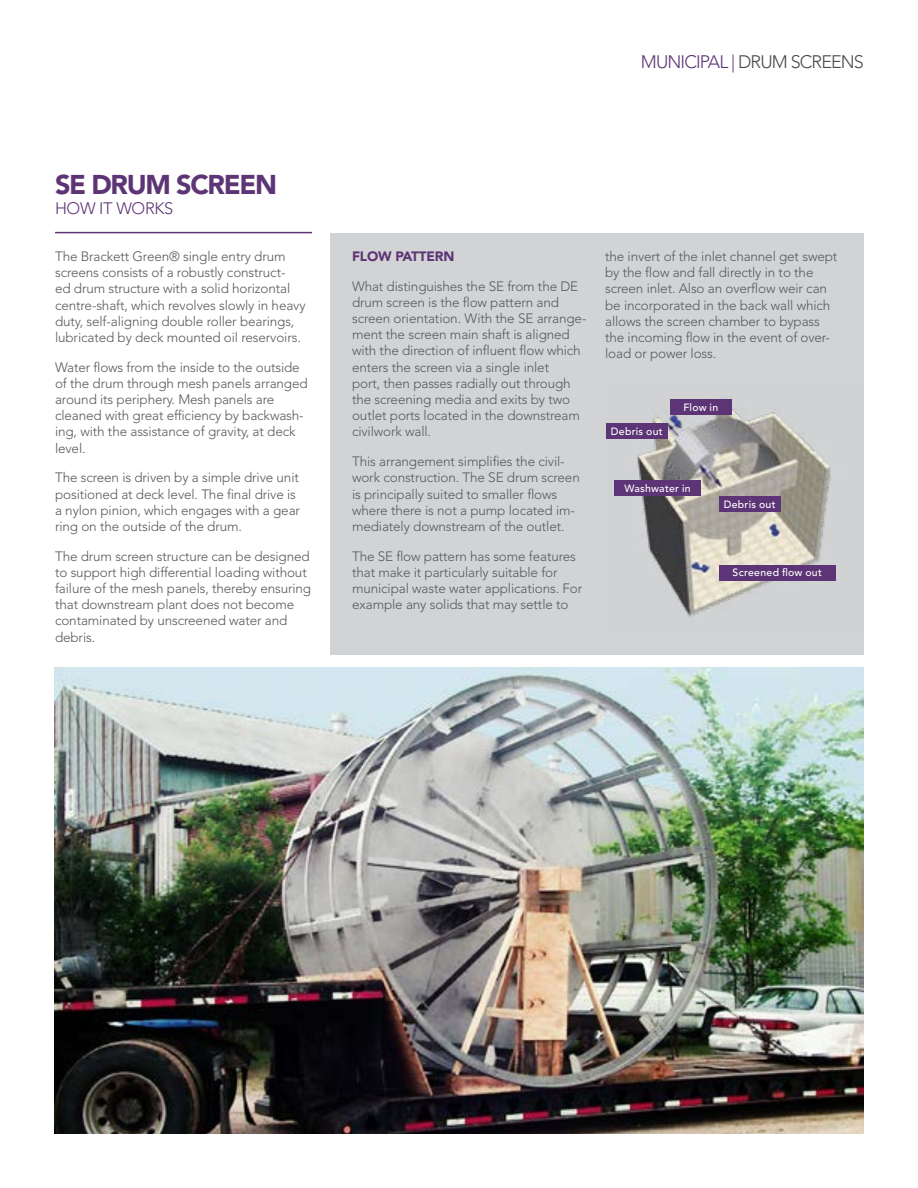
<style>
.page{position:relative;width:918px;height:1188px;background:#fff}
.page>*{position:absolute;margin:0;border:0;box-sizing:border-box;transform-origin:0 0}
.t1{font:900 27px "Avenir LT Std";letter-spacing:-.05em;color:#5d3475}
.t2{font:300 18px "Avenir LT Std";letter-spacing:-.05em;color:#48484a}
.t3{font:300 16.5px "Avenir LT Std";letter-spacing:-.02em;color:#5d3475}
.t4{font:300 13.5px/16.2px "Avenir LT Std";letter-spacing:-.01em;color:#58595b}
.t5{font:900 13.5px "Avenir LT Std";letter-spacing:-.01em;color:#5d3475}
.t6{font:500 10.5px "Avenir LT Std";letter-spacing:.025em;color:#fff}
.s1{color:#5d3475}
</style>
<div class="page">
<div style="left:330px;top:233px;width:534px;height:421px;background:#d1d3d4"></div>
<img style="left:637px;top:397px;width:199px;height:220px">
<hr style="left:55px;top:232px;width:257px;height:1px;background:#5d3475">
<img style="left:54px;top:667px;width:810px;height:467px">
<div style="left:670px;top:399px;width:62px;height:16px;background:#5d3475"></div>
<div style="left:606px;top:423px;width:62px;height:16px;background:#5d3475"></div>
<div style="left:719px;top:496px;width:61px;height:16px;background:#5d3475"></div>
<div style="left:719px;top:565px;width:117px;height:15px;background:#5d3475"></div>
<div style="left:614px;top:480px;width:87px;height:16px;background:#5d3475"></div>
<h1 class="t1" style="left:55px;top:168px;width:223px">SE DRUM SCREEN</h1>
<p class="t3" style="left:55px;top:198px;width:120px">HOW IT WORKS</p>
<p class="t4" style="left:55px;top:248px;width:252px">The Brackett Green® single entry drum screens consists of a robustly construct-<br>ed drum structure with a solid horizontal centre-shaft, which revolves slowly in heavy duty, self-aligning double roller bearings, lubricated by deck mounted oil reservoirs.</p>
<p class="t4" style="left:55px;top:359px;width:254px">Water flows from the inside to the outside of the drum through mesh panels arranged around its periphery. Mesh panels are cleaned with great efficiency by backwash&shy;ing, with the assistance of gravity, at deck level.</p>
<p class="t4" style="left:55px;top:470px;width:246px">The screen is driven by a simple drive unit positioned at deck level. The final drive is a nylon pinion, which engages with a gear ring on the outside of the drum.</p>
<p class="t4" style="left:55px;top:548px;width:258px">The drum screen structure can be designed to support high differential loading without failure of the mesh panels, thereby ensuring that downstream plant does not become contaminated by unscreened water and debris.</p>
<h2 class="t2" style="left:641px;top:51px;width:225px"><span class="s1">MUNICIPAL |</span> DRUM SCREENS</h2>
<p class="t5" style="left:352px;top:248px;width:104px">FLOW PATTERN</p>
<p class="t4" style="left:352px;top:278px;width:236px">What distinguishes the SE from the DE drum screen is the flow pattern and screen orientation. With the SE arrange&shy;ment the screen main shaft is aligned with the direction of influent flow which enters the screen via a single inlet<br>port, then passes radially out through the screening media and exits by two outlet ports located in the downstream civilwork wall.</p>
<p class="t4" style="left:352px;top:453px;width:229px">This arrangement simplifies the civil&shy;work construction. The SE drum screen is principally suited to smaller flows where there is not a pump located im&shy;mediately downstream of the outlet.</p>
<p class="t4" style="left:352px;top:548px;width:232px">The SE flow pattern has some features that make it particularly suitable for municipal waste water applications. For example any solids that may settle to</p>
<p class="t4" style="left:605px;top:248px;width:234px">the invert of the inlet channel get swept by the flow and fall directly in to the screen inlet. Also an overflow weir can be incorporated in the back wall which allows the screen chamber to bypass the incoming flow in the event of over&shy;load or power loss.</p>
<p class="t6" style="left:611px;top:425px;width:53px">Debris out</p>
<p class="t6" style="left:683px;top:401px;width:36px">Flow in</p>
<p class="t6" style="left:624px;top:482px;width:68px">Washwater in</p>
<p class="t6" style="left:724px;top:498px;width:53px">Debris out</p>
<p class="t6" style="left:733px;top:567px;width:91px">Screened flow out</p>
</div>
